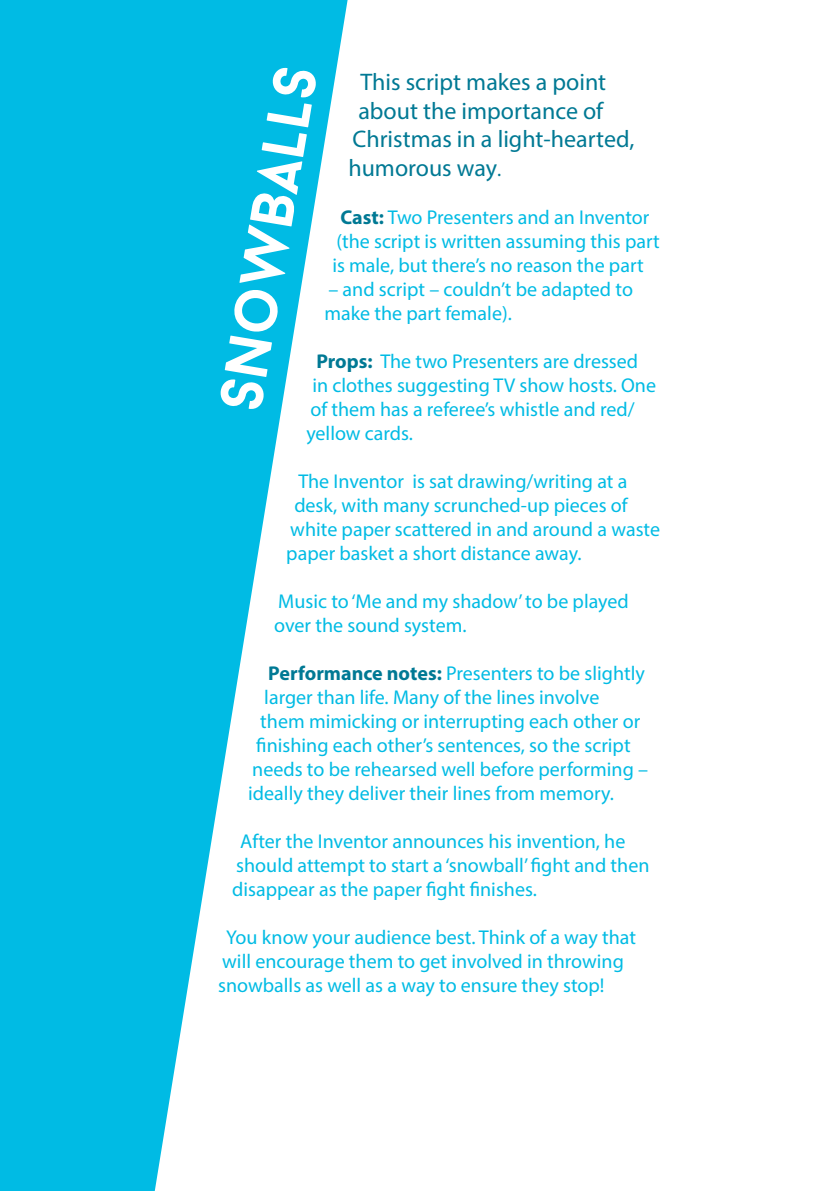
<style>
.page{position:relative;width:840px;height:1191px;background:#fff}
.page>*{position:absolute;margin:0;border:0;box-sizing:border-box;transform-origin:0 0}
.t1{font:700 60px "Baron Neue";color:#fff}
.t2{font:24px "Myriad Pro";color:#007994}
.t3{font:20px/24px "Myriad Pro";color:#00bbe4}
.s1{font-size:20px}
.s2{font-weight:700;color:#007994}
</style>
<div class="page">
<svg style="left:0;top:0;width:347px;height:1191px;fill:#00bbe4"></svg>
<h1 class="t1" style="left:203px;top:404px;width:350px;rotate:-81deg">snowballs</h1>
<p class="t2" style="left:360px;top:67px;width:247px">This script makes a point</p>
<p class="t2" style="left:358px;top:96px;width:246px">about the importance of</p>
<p class="t2" style="left:352px;top:124px;width:283px">Christmas in a light-hearted,</p>
<p class="t2" style="left:348px;top:153px;width:154px">humorous way<span class="s1">.</span></p>
<p class="t3" style="left:332px;top:205px;width:329px;text-indent:8px"><span class="s2">Cast:</span> Two Presenters and an Inventor (the script is written assuming this part is male, but there’s no reason the part</p>
<p class="t3" style="left:324px;top:277px;width:310px">– and script – couldn’t be adapted to make the part female).</p>
<p class="t3" style="left:316px;top:349px;width:323px"><span class="s2">Props:</span> The two Presenters are dressed</p>
<p class="t3" style="left:312px;top:373px;width:345px">in clothes suggesting TV show hosts. One</p>
<p class="t3" style="left:310px;top:397px;width:325px">of them has a referee’s whistle and red/</p>
<p class="t3" style="left:306px;top:421px;width:108px">yellow cards.</p>
<p class="t3" style="left:298px;top:469px;width:330px">The Inventor is sat drawing/writing at a</p>
<p class="t3" style="left:294px;top:493px;width:335px">desk, with many scrunched-up pieces of</p>
<p class="t3" style="left:290px;top:517px;width:371px">white paper scattered in and around a waste</p>
<p class="t3" style="left:286px;top:541px;width:296px">paper basket a short distance away.</p>
<p class="t3" style="left:274px;top:589px;width:356px">Music to ‘Me and my shadow’ to be played over the sound system.</p>
<p class="t3" style="left:268px;top:661px;width:378px"><span class="s2">Performance notes:</span> Presenters to be slightly</p>
<p class="t3" style="left:264px;top:685px;width:336px">larger than life. Many of the lines involve</p>
<p class="t3" style="left:260px;top:709px;width:381px">them mimicking or interrupting each other or</p>
<p class="t3" style="left:256px;top:733px;width:375px">finishing each other’s sentences, so the script</p>
<p class="t3" style="left:252px;top:757px;width:397px">needs to be rehearsed well before performing –</p>
<p class="t3" style="left:248px;top:781px;width:367px">ideally they deliver their lines from memory.</p>
<p class="t3" style="left:232px;top:829px;width:418px;text-indent:8px">After the Inventor announces his invention, he should attempt to start a ‘snowball’ fight and then disappear as the paper fight finishes.</p>
<p class="t3" style="left:218px;top:925px;width:419px;text-indent:8px">You know your audience best. Think of a way that will encourage them to get involved in throwing snowballs as well as a way to ensure they stop!</p>
</div>
